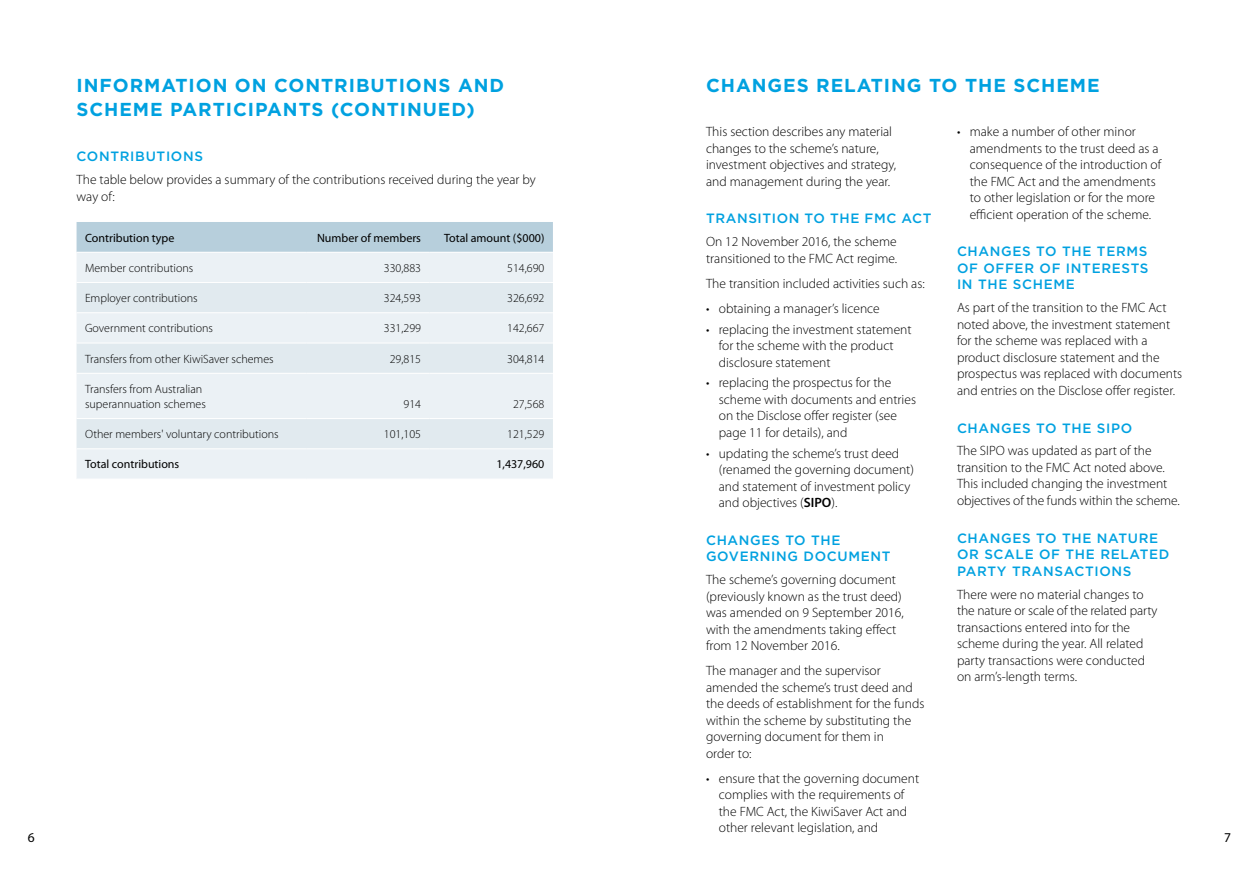
<style>
.page{position:relative;width:1259px;height:893px;background:#fff}
.page>*{position:absolute;margin:0;border:0;box-sizing:border-box;transform-origin:0 0}
.t1{font:700 18.75px/24px "Gotham";letter-spacing:.05em;color:#00a1e0}
.t2{font:300 13.5px/16.5px "Myriad Pro";color:#000}
.t3{font:500 13.5px/16.5px "Gotham";letter-spacing:.05em;color:#00a1e0}
.t4{font:13.5px "Myriad Pro";color:#000}
.t5{font:300 12px/15px "Myriad Pro";color:#000}
.t6{font:12px "Myriad Pro";color:#000}
.s1{font-weight:600}
</style>
<div class="page">
<div style="left:77px;top:222px;width:476px;height:30px;background:#b7cfdc"></div>
<div style="left:77px;top:253px;width:476px;height:226px;background:#ebf1f5"></div>
<svg style="left:77px;top:283px;width:476px;height:165px;background:#e5edf1"></svg>
<hr style="left:77px;top:282px;width:229px;height:1px;background:#fff">
<hr style="left:306px;top:282px;width:123px;height:1px;background:#fff">
<hr style="left:429px;top:282px;width:124px;height:1px;background:#fff">
<hr style="left:77px;top:312px;width:229px;height:1px;background:#fff">
<hr style="left:306px;top:312px;width:123px;height:1px;background:#fff">
<hr style="left:429px;top:312px;width:124px;height:1px;background:#fff">
<hr style="left:77px;top:343px;width:229px;height:1px;background:#fff">
<hr style="left:306px;top:343px;width:123px;height:1px;background:#fff">
<hr style="left:429px;top:343px;width:124px;height:1px;background:#fff">
<hr style="left:77px;top:373px;width:229px;height:1px;background:#fff">
<hr style="left:306px;top:373px;width:123px;height:1px;background:#fff">
<hr style="left:429px;top:373px;width:124px;height:1px;background:#fff">
<hr style="left:77px;top:418px;width:229px;height:1px;background:#fff">
<hr style="left:306px;top:418px;width:123px;height:1px;background:#fff">
<hr style="left:429px;top:418px;width:124px;height:1px;background:#fff">
<hr style="left:77px;top:448px;width:229px;height:1px;background:#fff">
<hr style="left:306px;top:448px;width:123px;height:1px;background:#fff">
<hr style="left:429px;top:448px;width:124px;height:1px;background:#fff">
<h1 class="t1" style="left:77px;top:73px;width:429px">INFORMATION ON CONTRIBUTIONS AND<br>SCHEME PARTICIPANTS (CONTINUED)</h1>
<h1 class="t1" style="left:706px;top:73px;width:395px">CHANGES RELATING TO THE SCHEME</h1>
<p class="t2" style="left:706px;top:123px;width:192px">This section describes any material changes to the scheme’s nature, investment objectives and strategy, and management during the year.</p>
<p class="t3" style="left:706px;top:210px;width:227px">TRANSITION TO THE FMC ACT</p>
<p class="t2" style="left:706px;top:233px;width:193px">On 12 November 2016, the scheme transitioned to the FMC Act regime.</p>
<p class="t2" style="left:706px;top:275px;width:220px">The transition included activities such as:</p>
<p class="t2" style="left:706px;top:300px;width:175px">• obtaining a manager’s licence</p>
<p class="t2" style="left:719px;top:321px;width:194px;text-indent:-13px">• replacing the investment statement for the scheme with the product disclosure statement</p>
<p class="t2" style="left:719px;top:374px;width:199px;text-indent:-13px">• replacing the prospectus for the scheme with documents and entries on the Disclose offer register (see page 11 for details), and</p>
<p class="t2" style="left:719px;top:445px;width:197px;text-indent:-13px">• updating the scheme’s trust deed (renamed the governing document) and statement of investment policy and objectives (<span class="s1">SIPO</span>).</p>
<p class="t3" style="left:706px;top:531px;width:186px">CHANGES TO THE<br>GOVERNING DOCUMENT</p>
<p class="t2" style="left:706px;top:571px;width:199px">The scheme’s governing document (previously known as the trust deed) was amended on 9 September 2016, with the amendments taking effect from 12 November 2016.</p>
<p class="t2" style="left:706px;top:662px;width:220px">The manager and the supervisor amended the scheme’s trust deed and the deeds of establishment for the funds within the scheme by substituting the governing document for them in<br>order to:</p>
<p class="t2" style="left:719px;top:770px;width:202px;text-indent:-13px">• ensure that the governing document complies with the requirements of the FMC Act, the KiwiSaver Act and other relevant legislation, and</p>
<p class="t2" style="left:969px;top:123px;width:193px;text-indent:-13px">• make a number of other minor amendments to the trust deed as a consequence of the introduction of the FMC Act and the amendments to other legislation or for the more efficient operation of the scheme.</p>
<p class="t3" style="left:957px;top:243px;width:193px;text-align:justify">CHANGES TO THE TERMS OF OFFER OF INTERESTS IN THE SCHEME</p>
<p class="t2" style="left:957px;top:299px;width:227px">As part of the transition to the FMC Act noted above, the investment statement for the scheme was replaced with a product disclosure statement and the prospectus was replaced with documents and entries on the Disclose offer register.</p>
<p class="t3" style="left:957px;top:419px;width:177px">CHANGES TO THE SIPO</p>
<p class="t2" style="left:957px;top:442px;width:224px">The SIPO was updated as part of the transition to the FMC Act noted above.<br>This included changing the investment objectives of the funds within the scheme.</p>
<p class="t3" style="left:957px;top:529px;width:214px">CHANGES TO THE NATURE<br>OR SCALE OF THE RELATED<br>PARTY TRANSACTIONS</p>
<p class="t2" style="left:957px;top:586px;width:202px">There were no material changes to the nature or scale of the related party transactions entered into for the scheme during the year. All related party transactions were conducted on arm’s-length terms.</p>
<p class="t3" style="left:77px;top:148px;width:128px">CONTRIBUTIONS</p>
<p class="t2" style="left:77px;top:171px;width:461px">The table below provides a summary of the contributions received during the year by way of:</p>
<p class="t6" style="left:85px;top:230px;width:91px">Contribution type</p>
<p class="t6" style="left:317px;top:230px;width:106px">Number of members</p>
<p class="t6" style="left:444px;top:230px;width:102px">Total amount ($000)</p>
<p class="t5" style="left:85px;top:260px;width:110px">Member contributions</p>
<p class="t5" style="left:384px;top:260px;width:39px">330,883</p>
<p class="t5" style="left:507px;top:260px;width:39px">514,690</p>
<p class="t5" style="left:85px;top:291px;width:114px">Employer contributions</p>
<p class="t5" style="left:384px;top:291px;width:39px">324,593</p>
<p class="t5" style="left:507px;top:291px;width:39px">326,692</p>
<p class="t5" style="left:85px;top:321px;width:130px">Government contributions</p>
<p class="t5" style="left:384px;top:321px;width:39px">331,299</p>
<p class="t5" style="left:507px;top:321px;width:39px">142,667</p>
<p class="t5" style="left:85px;top:351px;width:190px">Transfers from other KiwiSaver schemes</p>
<p class="t5" style="left:390px;top:351px;width:33px">29,815</p>
<p class="t5" style="left:507px;top:351px;width:39px">304,814</p>
<p class="t5" style="left:85px;top:381px;width:122px">Transfers from Australian superannuation schemes</p>
<p class="t5" style="left:403px;top:396px;width:19px">914</p>
<p class="t5" style="left:513px;top:396px;width:33px">27,568</p>
<p class="t5" style="left:85px;top:427px;width:195px">Other members' voluntary contributions</p>
<p class="t5" style="left:384px;top:427px;width:39px">101,105</p>
<p class="t5" style="left:507px;top:427px;width:39px">121,529</p>
<p class="t6" style="left:85px;top:457px;width:96px">Total contributions</p>
<p class="t6" style="left:496px;top:457px;width:50px">1,437,960</p>
<p class="t4" style="left:28px;top:829px;width:8px">6</p>
<p class="t4" style="left:1224px;top:829px;width:8px">7</p>
</div>
